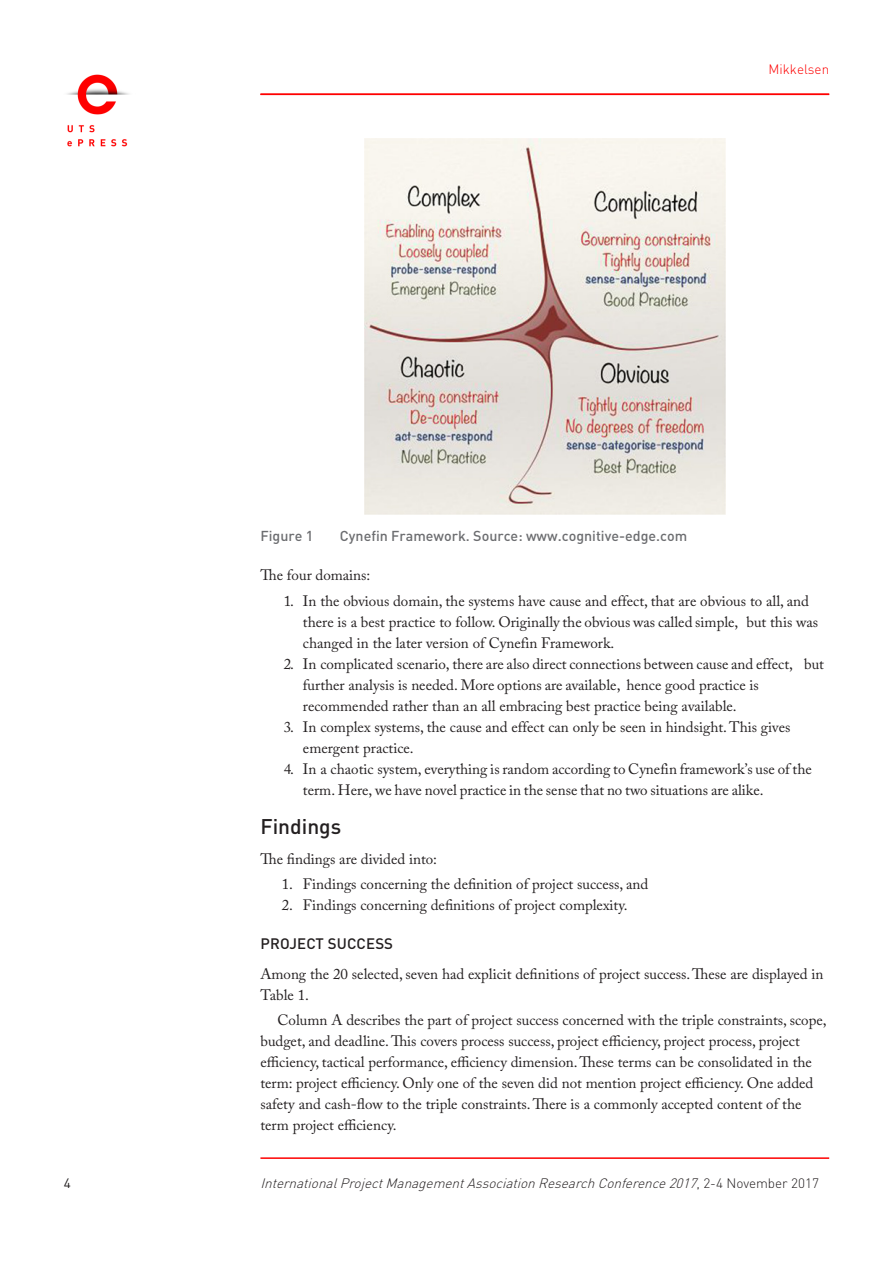
<style>
.page{position:relative;width:893px;height:1263px;background:#fff}
.page>*{position:absolute;margin:0;border:0;box-sizing:border-box;transform-origin:0 0}
.A_head{font:500 21px "DIN Pro";color:#231f20}
.body_copy_-_indent{font:15px/21px "Adobe Caslon Pro";color:#231f20}
.Body_copy_-_1st_para{font:15px/21px "Adobe Caslon Pro";color:#231f20}
.B_head{font:500 15px "DIN Pro";letter-spacing:.01em;color:#231f20}
.Caption_Figure{font:500 14.25px "DIN";color:#6c6d70}
.t1{font:italic 300 13.5px "DIN Pro";color:#231f20}
.t2{font:300 13.5px "DIN Pro";color:#fe0000}
.t3{font:13.5px "DIN Pro";color:#231f20}
.s1{font-family:"DIN Pro"}
.s2{font-style:normal}
</style>
<div class="page">
<img style="left:364px;top:139px;width:361px;height:375px">
<img style="left:67px;top:74px;width:62px;height:73px">
<hr style="left:260px;top:94px;width:569px;height:1px;background:#fe0000">
<hr style="left:260px;top:1157px;width:569px;height:2px;background:#fe0000">
<p class="t2" style="left:768px;top:60px;width:62px">Mikkelsen</p>
<p class="Caption_Figure" style="left:260px;top:527px;width:54px">Figure 1</p>
<p class="Caption_Figure" style="left:340px;top:527px;width:349px">Cynefin <span class="s1">F</span>ramework. Source: www.cognitive-edge.com</p>
<p class="Body_copy_-_1st_para" style="left:260px;top:565px;width:111px">The four domains:</p>
<p class="body_copy_-_indent" style="left:303px;top:590px;width:517px;text-indent:-19px">1. In the obvious domain, the systems have cause and effect, that are obvious to all, and there is a best practice to follow. Originally the obvious was called simple, but this was changed in the later version of Cynefin Framework.</p>
<p class="body_copy_-_indent" style="left:303px;top:653px;width:523px;text-indent:-19px">2. In complicated scenario, there are also direct connections between cause and effect, but further analysis is needed. More options are available, hence good practice is recommended rather than an all embracing best practice being available.</p>
<p class="body_copy_-_indent" style="left:303px;top:716px;width:489px;text-indent:-19px">3. In complex systems, the cause and effect can only be seen in hindsight. This gives emergent practice.</p>
<p class="body_copy_-_indent" style="left:303px;top:758px;width:510px;text-indent:-19px">4. In a chaotic system, everything is random according to Cynefin framework’s use of the term. Here, we have novel practice in the sense that no two situations are alike.</p>
<p class="A_head" style="left:260px;top:812px;width:82px">Findings</p>
<p class="Body_copy_-_1st_para" style="left:260px;top:848px;width:178px">The findings are divided into:</p>
<p class="body_copy_-_indent" style="left:282px;top:873px;width:368px">1. Findings concerning the definition of project success, and</p>
<p class="body_copy_-_indent" style="left:282px;top:894px;width:347px">2. Findings concerning definitions of project complexity.</p>
<p class="B_head" style="left:261px;top:934px;width:134px">PROJECT SUCCESS</p>
<p class="Body_copy_-_1st_para" style="left:260px;top:963px;width:564px">Among the 20 selected, seven had explicit definitions of project success. These are displayed in<br>Table 1.</p>
<p class="body_copy_-_indent" style="left:260px;top:1009px;width:567px;text-indent:17px">Column A describes the part of project success concerned with the triple constraints, scope, budget, and deadline. This covers process success, project efficiency, project process, project efficiency, tactical performance, efficiency dimension. These terms can be consolidated in the term: project efficiency. Only one of the seven did not mention project efficiency. One added safety and cash-flow to the triple constraints. There is a commonly accepted content of the term project efficiency.</p>
<p class="t3" style="left:64px;top:1174px;width:9px">4</p>
<p class="t1" style="left:260px;top:1174px;width:560px">InternationalProjectManagementAssociationResearchConference2017<span class="s2">, 2 - 4 N o v e m b e r 2 0 1 7</span></p>
</div>
